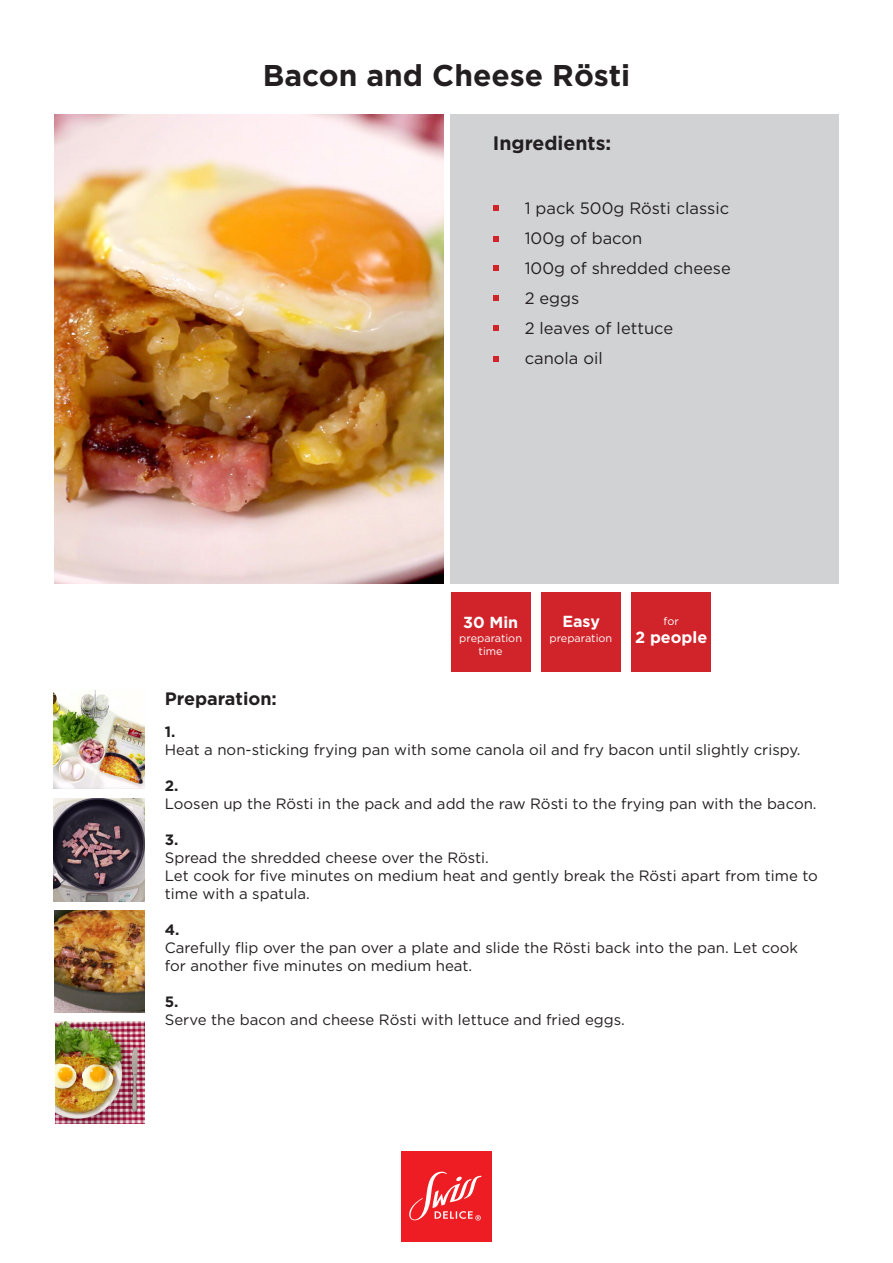
<style>
.page{position:relative;width:893px;height:1263px;background:#fff}
.page>*{position:absolute;margin:0;border:0;box-sizing:border-box;transform-origin:0 0}
.t1{font:700 30px "Gotham";color:#231f20}
.t2{font:700 19.5px "Gotham";color:#231f20}
.t3{font:700 18px "Gotham";color:#231f20}
.t4{font:16.5px/30px "Gotham";color:#231f20}
.t5{font:700 16.2px "Gotham";color:#fff}
.t6{font:700 16.05px "Gotham";color:#fff}
.t7{font:15px/18px "Gotham";color:#231f20}
.t8{font:700 15px "Gotham";color:#231f20}
.t9{font:10.95px/13px "Gotham";color:#fff;text-align:center}
</style>
<div class="page">
<div style="left:451px;top:114px;width:388px;height:470px;background:#d1d2d4"></div>
<div style="left:401px;top:1151px;width:91px;height:90px;background:#ee1d23"></div>
<svg style="left:409px;top:1172px;width:73px;height:48px"></svg>
<svg style="left:493px;top:236px;width:5px;height:5px"></svg>
<svg style="left:493px;top:205px;width:5px;height:5px"></svg>
<svg style="left:493px;top:266px;width:5px;height:5px"></svg>
<svg style="left:493px;top:296px;width:5px;height:5px"></svg>
<svg style="left:493px;top:326px;width:5px;height:5px"></svg>
<svg style="left:493px;top:356px;width:5px;height:5px"></svg>
<img style="left:54px;top:114px;width:390px;height:470px">
<img style="left:54px;top:690px;width:90px;height:99px">
<img style="left:55px;top:910px;width:90px;height:103px">
<img style="left:54px;top:799px;width:90px;height:102px">
<img style="left:56px;top:1021px;width:88px;height:102px">
<div style="left:541px;top:592px;width:80px;height:80px;background:#d1232a"></div>
<div style="left:631px;top:592px;width:80px;height:80px;background:#d1232a"></div>
<div style="left:451px;top:592px;width:80px;height:80px;background:#d1232a"></div>
<h1 class="t1" style="left:263px;top:58px;width:369px">Bacon and Cheese Rösti</h1>
<h2 class="t2" style="left:493px;top:131px;width:120px">Ingredients:</h2>
<p class="t4" style="left:525px;top:192px;width:208px">1 pack 500g Rösti classic<br>100g of bacon<br>100g of shredded cheese<br>2 eggs<br>2 leaves of lettuce canola oil</p>
<p class="t6" style="left:463px;top:613px;width:57px">30 Min</p>
<p class="t9" style="left:459px;top:631px;width:64px">preparation time</p>
<p class="t6" style="left:562px;top:612px;width:39px">Easy</p>
<p class="t9" style="left:550px;top:631px;width:64px">preparation</p>
<p class="t5" style="left:635px;top:628px;width:74px">2 people</p>
<p class="t9" style="left:663px;top:614px;width:17px">for</p>
<p class="t3" style="left:165px;top:688px;width:114px">Preparation:</p>
<p class="t8" style="left:165px;top:723px;width:12px">1.</p>
<p class="t7" style="left:165px;top:741px;width:637px">Heat a non-sticking frying pan with some canola oil and fry bacon until slightly crispy.</p>
<p class="t8" style="left:165px;top:777px;width:15px">2.</p>
<p class="t7" style="left:165px;top:795px;width:653px">Loosen up the Rösti in the pack and add the raw Rösti to the frying pan with the bacon.</p>
<p class="t8" style="left:165px;top:831px;width:15px">3.</p>
<p class="t7" style="left:165px;top:849px;width:655px">Spread the shredded cheese over the Rösti.<br>Let cook for five minutes on medium heat and gently break the Rösti apart from time to time with a spatula.</p>
<p class="t8" style="left:165px;top:921px;width:16px">4.</p>
<p class="t7" style="left:165px;top:939px;width:635px">Carefully flip over the pan over a plate and slide the Rösti back into the pan. Let cook for another five minutes on medium heat.</p>
<p class="t8" style="left:165px;top:993px;width:15px">5.</p>
<p class="t7" style="left:165px;top:1011px;width:462px">Serve the bacon and cheese Rösti with lettuce and fried eggs.</p>
</div>
